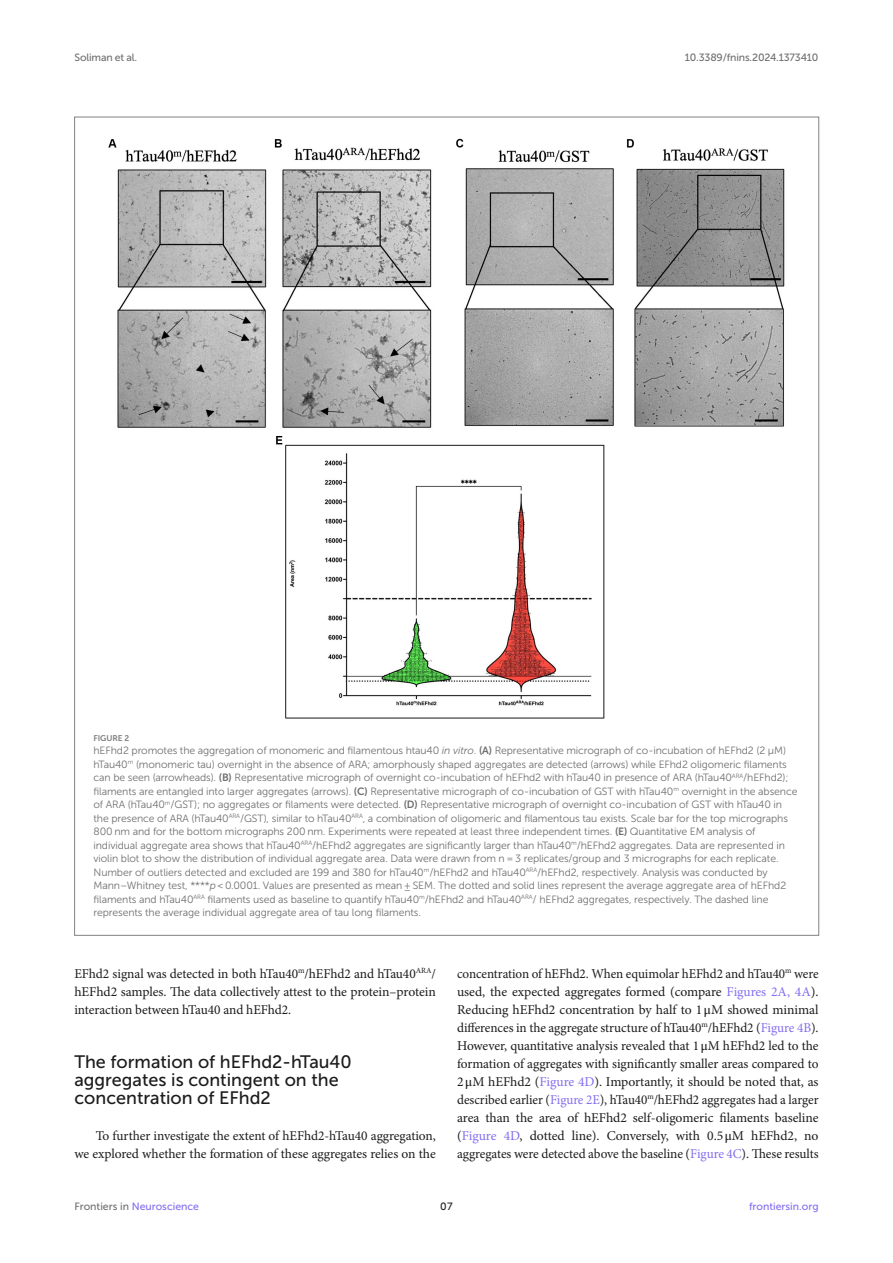
<style>
.page{position:relative;width:893px;height:1263px;background:#fff}
.page>*{position:absolute;margin:0;border:0;box-sizing:border-box;transform-origin:0 0}
.HEAD_2{font:18px/18px "Museo Sans 500";color:#1b1c1b}
.TEXT_FLUSH{font:13.5px/18px "Minion Pro";letter-spacing:-.005em;color:#1b1c1b;text-align:right}
.TEXT{font:13.5px/18px "Minion Pro";letter-spacing:-.005em;color:#1b1c1b;text-align:justify}
.FIG_LEG{font:10.5px/13.5px "Museo Sans 300";letter-spacing:-.01em;color:#706f70}
.t1{font:10.5px "Museo Sans 500";letter-spacing:-.015em;color:#706f70}
.t2{font:10.5px "Museo Sans 500";color:#856df0}
.t3{font:10.5px "Museo Sans 500";color:#1b1c1b}
.FIG_HD{font:8.25px "Museo Sans 700";letter-spacing:-.01em;color:#7e7f7f}
.s1{font-style:italic}
.s2{font-family:"Museo Sans 700"}
.s3{color:#856df0}
.s4{font-family:"STIX General"}
.s5{color:#706f70}
</style>
<div class="page">
<img style="left:108px;top:138px;width:677px;height:581px">
<p class="t1" style="left:74px;top:51px;width:64px">Soliman et al.</p>
<p class="t1" style="left:685px;top:51px;width:135px">10.3389/fnins.2024.1373410</p>
<p class="FIG_HD" style="left:94px;top:733px;width:37px">FIGURE 2</p>
<p class="FIG_LEG" style="left:94px;top:744px;width:705px">hEFhd2 promotes the aggregation of monomeric and filamentous htau40 <span class="s1">in vitro</span>. <span class="s2">(A)</span> Representative micrograph of co-incubation of hEFhd2 (2 μM) hTau40<sup>m</sup> (monomeric tau) overnight in the absence of ARA; amorphously shaped aggregates are detected (arrows) while EFhd2 oligomeric filaments can be seen (arrowheads). <span class="s2">(B)</span> Representative micrograph of overnight co-incubation of hEFhd2 with hTau40 in presence of ARA (hTau40<sup>ARA</sup>/hEFhd2); filaments are entangled into larger aggregates (arrows). <span class="s2">(C)</span> Representative micrograph of co-incubation of GST with hTau40<sup>m</sup> overnight in the absence of ARA (hTau40<sup>m</sup>/GST); no aggregates or filaments were detected. <span class="s2">(D)</span> Representative micrograph of overnight co-incubation of GST with hTau40 in the presence of ARA (hTau40<sup>ARA</sup>/GST), similar to hTau40<sup>ARA</sup>, a combination of oligomeric and filamentous tau exists. Scale bar for the top micrographs 800 nm and for the bottom micrographs 200 nm. Experiments were repeated at least three independent times. <span class="s2">(E)</span> Quantitative EM analysis of individual aggregate area shows that hTau40<sup>ARA</sup>/hEFhd2 aggregates are significantly larger than hTau40<sup>m</sup>/hEFhd2 aggregates. Data are represented in violin blot to show the distribution of individual aggregate area. Data were drawn from n = 3 replicates/group and 3 micrographs for each replicate.<br>Number of outliers detected and excluded are 199 and 380 for hTau40<sup>m</sup>/hEFhd2 and hTau40<sup>ARA</sup>/hEFhd2, respectively. Analysis was conducted by Mann–Whitney test, ****<span class="s1">p</span> &lt; 0.0001. Values are presented as mean ± SEM. The dotted and solid lines represent the average aggregate area of hEFhd2 filaments and hTau40<sup>ARA</sup> filaments used as baseline to quantify hTau40<sup>m</sup>/hEFhd2 and hTau40<sup>ARA</sup>/ hEFhd2 aggregates, respectively. The dashed line represents the average individual aggregate area of tau long filaments.</p>
<p class="TEXT" style="left:74px;top:965px;width:363px">EFhd2 signal was detected in both hTau40<sup>m</sup>/hEFhd2 and hTau40<sup>ARA</sup>/ hEFhd2 samples. The data collectively attest to the protein–protein interaction between hTau40 and hEFhd2.</p>
<p class="HEAD_2" style="left:74px;top:1053px;width:279px">The formation of hEFhd2-hTau40 aggregates is contingent on the concentration of EFhd2</p>
<p class="TEXT_FLUSH" style="left:74px;top:1127px;width:363px">To further investigate the extent of hEFhd2-hTau40 aggregation,<br>we explored whether the formation of these aggregates relies on the</p>
<p class="TEXT_FLUSH" style="left:457px;top:965px;width:363px;text-align:justify">concentration of hEFhd2. When equimolar hEFhd2 and hTau40<sup>m</sup> were used, the expected aggregates formed (compare <span class="s3">Figures 2A, 4A</span>).<br>Reducing hEFhd2 concentration by half to 1<span class="s4">μ</span>M showed minimal differences in the aggregate structure of hTau40<sup>m</sup>/hEFhd2 (<span class="s3">Figure 4B</span>).<br>However, quantitative analysis revealed that 1<span class="s4">μ</span>M hEFhd2 led to the formation of aggregates with significantly smaller areas compared to 2<span class="s4">μ</span>M hEFhd2 (<span class="s3">Figure 4D</span>). Importantly, it should be noted that, as described earlier (<span class="s3">Figure 2E</span>), hTau40<sup>m</sup>/hEFhd2 aggregates had a larger area than the area of hEFhd2 self-oligomeric filaments baseline (<span class="s3">Figure 4D</span>, dotted line). Conversely, with 0.5<span class="s4">μ</span>M hEFhd2, no aggregates were detected above the baseline (<span class="s3">Figure 4C</span>). These results</p>
<p class="t2" style="left:74px;top:1200px;width:126px"><span class="s5">Frontiers in</span> Neuroscience</p>
<p class="t3" style="left:440px;top:1200px;width:14px">07</p>
<p class="t2" style="left:749px;top:1200px;width:71px">frontiersin.org</p>
</div>
